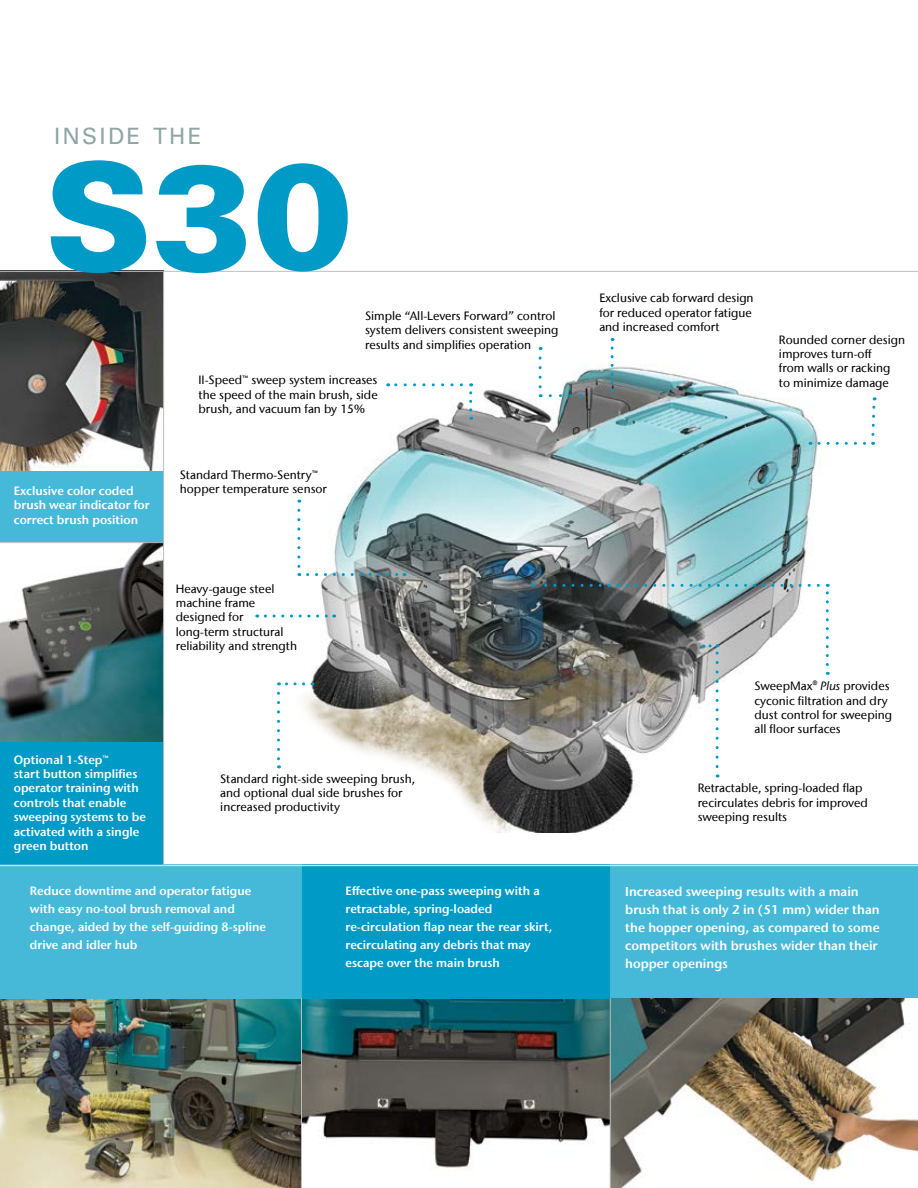
<style>
.page{position:relative;width:918px;height:1188px;background:#fff}
.page>*{position:absolute;margin:0;border:0;box-sizing:border-box;transform-origin:0 0}
.t1{font:900 150px "Univers";color:#009ac7}
.t2{font:22.5px "Univers";letter-spacing:.1em;color:#91a5a5}
.t3{font:600 12.75px/18px "Stone Sans IIITC Com";color:#fff}
.t4{font:500 12px/14.4px "Stone Sans IIITC Com";color:#000}
.t5{font:600 12px/14.4px "Stone Sans IIITC Com";color:#fff}
.s1{font-style:italic}
</style>
<div class="page">
<img style="left:302px;top:999px;width:308px;height:186px">
<img style="left:0;top:272px;width:163px;height:199px">
<img style="left:297px;top:347px;width:533px;height:485px">
<svg style="left:277px;top:656px;width:276px;height:177px"></svg>
<img style="left:0;top:543px;width:163px;height:200px">
<img style="left:0;top:999px;width:301px;height:189px">
<div style="left:0;top:865px;width:304px;height:134px;background:#46b9d9"></div>
<div style="left:0;top:471px;width:163px;height:71px;background:#46b9d9"></div>
<div style="left:302px;top:865px;width:309px;height:134px;background:#009ac7"></div>
<div style="left:0;top:743px;width:164px;height:123px;background:#009ac7"></div>
<div style="left:611px;top:865px;width:307px;height:134px;background:#46b9d9"></div>
<hr style="left:611px;top:998px;width:1px;height:190px;background:#bcbec0">
<svg style="left:469px;top:383px;width:3px;height:27px"></svg>
<svg style="left:388px;top:383px;width:73px;height:3px"></svg>
<svg style="left:279px;top:682px;width:25px;height:3px"></svg>
<svg style="left:277px;top:693px;width:3px;height:75px"></svg>
<svg style="left:826px;top:584px;width:3px;height:81px"></svg>
<svg style="left:532px;top:584px;width:286px;height:3px"></svg>
<svg style="left:297px;top:510px;width:3px;height:66px"></svg>
<svg style="left:308px;top:573px;width:97px;height:3px"></svg>
<svg style="left:716px;top:644px;width:3px;height:123px"></svg>
<svg style="left:703px;top:644px;width:7px;height:4px"></svg>
<svg style="left:550px;top:394px;width:25px;height:3px"></svg>
<svg style="left:539px;top:358px;width:3px;height:39px"></svg>
<svg style="left:819px;top:397px;width:58px;height:48px"></svg>
<svg style="left:265px;top:615px;width:70px;height:3px"></svg>
<hr style="left:917px;top:866px;width:1px;height:322px;background:#009ac7">
<hr style="left:0;top:271px;width:918px;height:1px;background:#bcbec0">
<hr style="left:0;top:865px;width:918px;height:1px;background:#cde1e3">
<svg style="left:611px;top:348px;width:3px;height:44px"></svg>
<hr style="left:163px;top:272px;width:1px;height:594px;background:#bcbec0">
<img style="left:611px;top:999px;width:307px;height:189px">
<div style="left:662px;top:1174px;width:136px;height:14px;background:#fff"></div>
<hr style="left:301px;top:998px;width:1px;height:190px;background:#bcbec0">
<hr style="left:610px;top:998px;width:1px;height:190px;background:#bcbec0">
<hr style="left:0;top:542px;width:163px;height:1px;background:#bcbec0">
<h2 class="t2" style="left:54px;top:122px;width:149px">INSIDE THE</h2>
<h1 class="t1" style="left:44px;top:124px;width:310px">S30</h1>
<p class="t4" style="left:365px;top:308px;width:195px">Simple “All-Levers Forward” control system delivers consistent sweeping results and simplifies operation</p>
<p class="t5" style="left:14px;top:483px;width:137px">Exclusive color coded brush wear indicator for correct brush position</p>
<p class="t4" style="left:199px;top:373px;width:181px;text-align:justify">II-Speed™ sweep system increases the speed of the main brush, side brush, and vacuum fan by 15%</p>
<p class="t4" style="left:180px;top:467px;width:148px">Standard Thermo-Sentry™ hopper temperature sensor</p>
<p class="t4" style="left:176px;top:581px;width:123px">Heavy-gauge steel machine frame designed for long-term structural reliability and strength</p>
<p class="t5" style="left:14px;top:752px;width:134px">Optional 1-Step™<br>start button simplifies operator training with controls that enable sweeping systems to be activated with a single green button</p>
<p class="t4" style="left:220px;top:771px;width:196px">Standard right-side sweeping brush, and optional dual side brushes for increased productivity</p>
<p class="t4" style="left:599px;top:291px;width:156px">Exclusive cab forward design for reduced operator fatigue and increased comfort</p>
<p class="t4" style="left:779px;top:332px;width:128px">Rounded corner design improves turn-off<br>from walls or racking<br>to minimize damage</p>
<p class="t4" style="left:754px;top:679px;width:139px">SweepMax® <span class="s1">Plus</span> provides cyconic filtration and dry dust control for sweeping all floor surfaces</p>
<p class="t4" style="left:698px;top:781px;width:172px">Retractable, spring-loaded flap recirculates debris for improved sweeping results</p>
<p class="t5" style="left:30px;top:881px;width:238px;line-height:18px">Reduce downtime and operator fatigue with easy no-tool brush removal and change, aided by the self-guiding 8-spline drive and idler hub</p>
<p class="t5" style="left:346px;top:881px;width:208px;line-height:18px">Effective one-pass sweeping with a retractable, spring-loaded re-circulation flap near the rear skirt, recirculating any debris that may escape over the main brush</p>
<p class="t3" style="left:625px;top:882px;width:256px">Increased sweeping results with a main brush that is only 2 in (51 mm) wider than the hopper opening, as compared to some competitors with brushes wider than their hopper openings</p>
</div>
